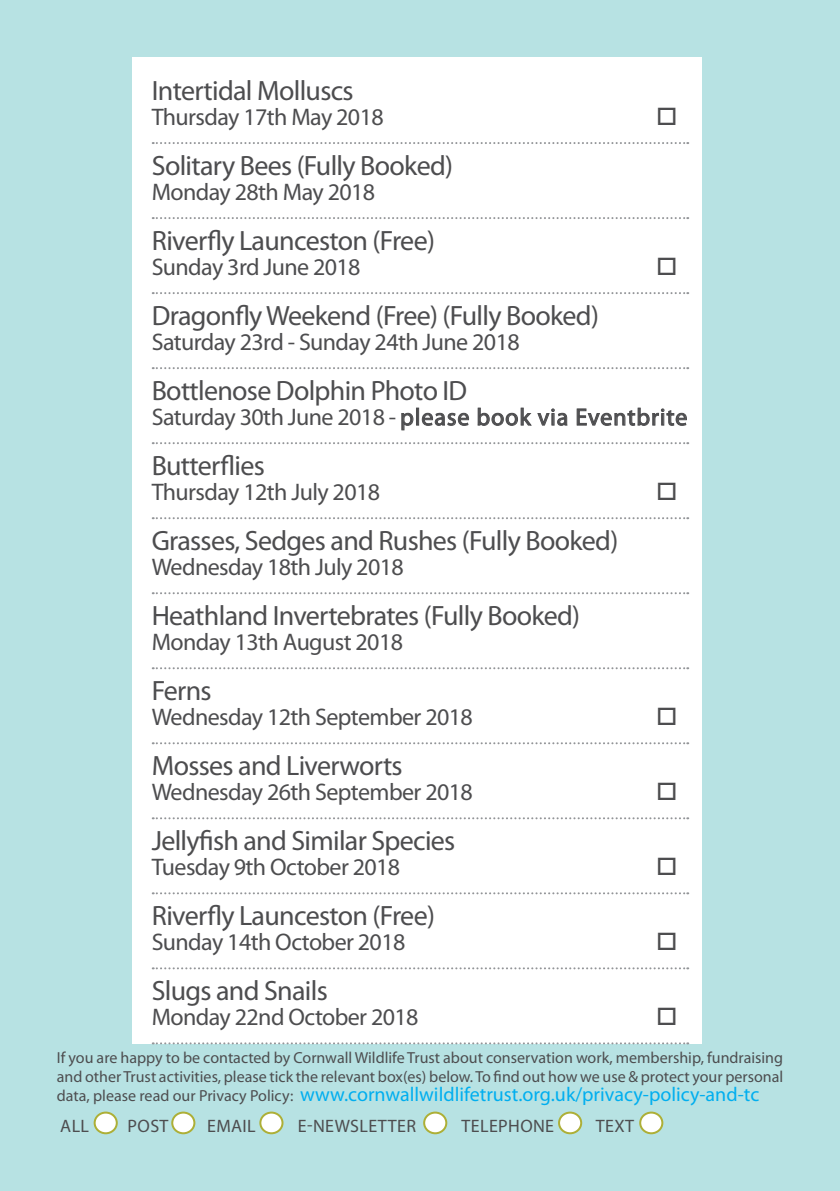
<style>
.page{position:relative;width:840px;height:1191px;background:#fff}
.page>*{position:absolute;margin:0;border:0;box-sizing:border-box;transform-origin:0 0}
.t1{font:28px "Myriad Pro";letter-spacing:-.025em;color:#4d4d4f}
.t2{font:24px "Myriad Pro";letter-spacing:-.025em;color:#4d4d4f}
.t3{font:24px "Myriad Pro";letter-spacing:.035em;color:#4d4d4f}
.t4{font:20px "Myriad Pro";color:#00aeef}
.t5{font:18px "Myriad Pro";color:#4d4d4f}
.t6{font:16px/19px "Myriad Pro";color:#4d4d4f}
.s1{font-size:16px;color:#4d4d4f}
</style>
<div class="page">
<div style="left:0;top:0;width:839px;height:1191px;background:#b7e2e3"></div>
<div style="left:132px;top:57px;width:569px;height:986px;background:#fff"></div>
<svg style="left:153px;top:142px;width:535px;height:2px"></svg>
<svg style="left:153px;top:217px;width:535px;height:2px"></svg>
<svg style="left:153px;top:292px;width:535px;height:2px"></svg>
<svg style="left:153px;top:367px;width:535px;height:2px"></svg>
<svg style="left:153px;top:517px;width:535px;height:2px"></svg>
<svg style="left:153px;top:592px;width:535px;height:2px"></svg>
<svg style="left:153px;top:667px;width:535px;height:2px"></svg>
<svg style="left:153px;top:742px;width:535px;height:2px"></svg>
<svg style="left:153px;top:817px;width:535px;height:2px"></svg>
<svg style="left:153px;top:892px;width:535px;height:2px"></svg>
<svg style="left:153px;top:967px;width:535px;height:2px"></svg>
<svg style="left:153px;top:1042px;width:535px;height:2px"></svg>
<svg style="left:153px;top:407px;width:535px;height:38px"></svg>
<div style="left:95px;top:1112px;width:22px;height:21px;background:#fff;border-radius:50%"></div>
<div style="left:94px;top:1111px;width:24px;height:23px;border:2px solid #adaf37;border-radius:50%"></div>
<div style="left:172px;top:1112px;width:22px;height:21px;background:#fff;border-radius:50%"></div>
<div style="left:171px;top:1111px;width:24px;height:23px;border:2px solid #adaf37;border-radius:50%"></div>
<div style="left:260px;top:1112px;width:22px;height:21px;background:#fff;border-radius:50%"></div>
<div style="left:259px;top:1111px;width:24px;height:23px;border:2px solid #adaf37;border-radius:50%"></div>
<div style="left:424px;top:1112px;width:22px;height:21px;background:#fff;border-radius:50%"></div>
<div style="left:423px;top:1111px;width:24px;height:23px;border:2px solid #adaf37;border-radius:50%"></div>
<svg style="left:558px;top:1112px;width:23px;height:21px"></svg>
<div style="left:557px;top:1111px;width:25px;height:23px;border:2px solid #adaf37;border-radius:50%"></div>
<div style="left:640px;top:1112px;width:22px;height:21px;background:#fff;border-radius:50%"></div>
<div style="left:639px;top:1111px;width:24px;height:23px;border:2px solid #adaf37;border-radius:50%"></div>
<p class="t1" style="left:152px;top:73px;width:203px">Intertidal Molluscs</p>
<p class="t2" style="left:152px;top:102px;width:233px">Thursday 17th May 2018</p>
<p class="t1" style="left:152px;top:148px;width:303px">Solitary Bees (Fully Booked)</p>
<p class="t2" style="left:152px;top:177px;width:225px">Monday 28th May 2018</p>
<p class="t1" style="left:152px;top:223px;width:284px">Riverfly Launceston (Free)</p>
<p class="t2" style="left:152px;top:252px;width:210px">Sunday 3rd June 2018</p>
<p class="t1" style="left:152px;top:298px;width:448px">Dragonfly Weekend (Free) (Fully Booked)</p>
<p class="t2" style="left:152px;top:327px;width:369px">Saturday 23rd - Sunday 24th June 2018</p>
<p class="t1" style="left:152px;top:373px;width:317px">Bottlenose Dolphin Photo ID</p>
<p class="t3" style="left:152px;top:402px;width:537px">Saturday 30th June 2018 - please book via Eventbrite</p>
<p class="t1" style="left:152px;top:448px;width:115px">Butterflies</p>
<p class="t2" style="left:152px;top:477px;width:230px">Thursday 12th July 2018</p>
<p class="t1" style="left:152px;top:523px;width:468px">Grasses, Sedges and Rushes (Fully Booked)</p>
<p class="t2" style="left:152px;top:552px;width:253px">Wednesday 18th July 2018</p>
<p class="t1" style="left:152px;top:598px;width:430px">Heathland Invertebrates (Fully Booked)</p>
<p class="t2" style="left:152px;top:627px;width:253px">Monday 13th August 2018</p>
<p class="t1" style="left:152px;top:673px;width:61px">Ferns</p>
<p class="t2" style="left:152px;top:702px;width:322px">Wednesday 12th September 2018</p>
<p class="t1" style="left:152px;top:748px;width:252px">Mosses and Liverworts</p>
<p class="t2" style="left:152px;top:777px;width:322px">Wednesday 26th September 2018</p>
<p class="t1" style="left:152px;top:823px;width:305px">Jellyfish and Similar Species</p>
<p class="t2" style="left:152px;top:852px;width:250px">Tuesday 9th October 2018</p>
<p class="t1" style="left:152px;top:898px;width:284px">Riverfly Launceston (Free)</p>
<p class="t2" style="left:152px;top:927px;width:255px">Sunday 14th October 2018</p>
<p class="t1" style="left:152px;top:973px;width:177px">Slugs and Snails</p>
<p class="t2" style="left:152px;top:1002px;width:268px">Monday 22nd October 2018</p>
<p class="t6" style="left:57px;top:1048px;width:727px">If you are happy to be contacted by Cornwall Wildlife Trust about conservation work, membership, fundraising and other Trust activities, please tick the relevant box(es) below. To find out how we use &amp; protect your personal</p>
<p class="t4" style="left:57px;top:1082px;width:703px"><span class="s1">data, please read our Privacy Policy:</span> www.cornwallwildlifetrust.org.uk/privacy-policy-and-tc</p>
<p class="t5" style="left:60px;top:1114px;width:21px">All</p>
<p class="t5" style="left:128px;top:1114px;width:11px">post</p>
<p class="t5" style="left:207px;top:1114px;width:11px">email</p>
<p class="t5" style="left:298px;top:1114px;width:27px">e-newsletter</p>
<p class="t5" style="left:461px;top:1114px;width:12px">telephone</p>
<p class="t5" style="left:595px;top:1114px;width:37px">text</p>
</div>
